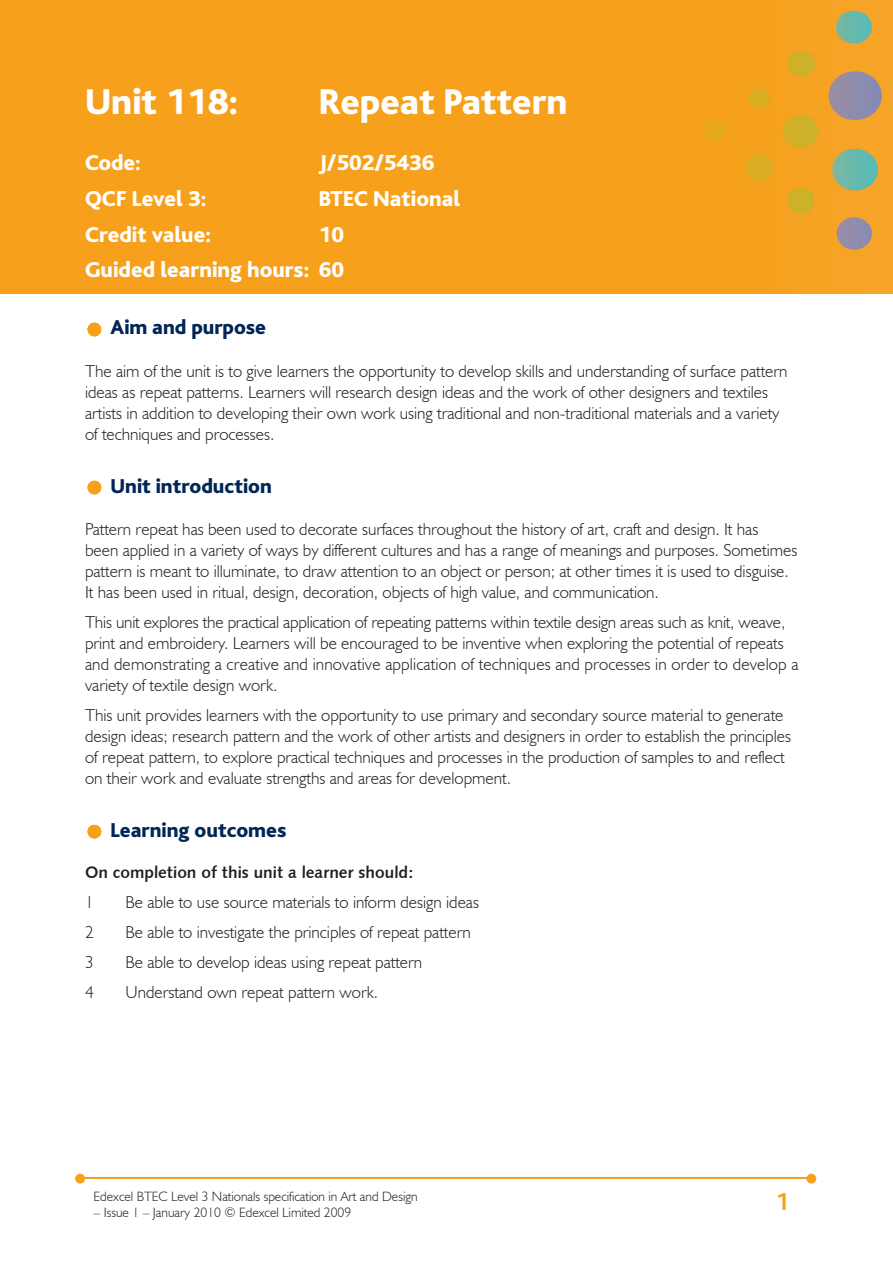
<style>
.page{position:relative;width:893px;height:1263px;background:#fff}
.page>*{position:absolute;margin:0;border:0;box-sizing:border-box;transform-origin:0 0}
.t1{font:800 37.5px "Bliss";color:#fff}
.t2{font:700 25.5px "Bliss";color:#f6a01b}
.t3{font:800 22.5px/35.7px "Bliss";color:#fff;text-align:right}
.t4{font:800 21px "Bliss";color:#002556}
.t5{font:300 17.25px/21px "Humanist 521 BT";color:#231f20}
.t6{font:16.5px "Humanist 531 BT Bold A";color:#231f20}
.t7{font:300 13.5px "Humanist 521 BT";color:#231f20}
</style>
<div class="page">
<img style="left:0;top:0;width:893px;height:293px">
<hr style="left:84px;top:1178px;width:727px;height:1px;background:#f6a01b">
<svg style="left:806px;top:1174px;width:10px;height:9px"></svg>
<svg style="left:75px;top:1174px;width:10px;height:9px"></svg>
<svg style="left:88px;top:323px;width:13px;height:13px"></svg>
<svg style="left:88px;top:481px;width:13px;height:13px"></svg>
<svg style="left:88px;top:825px;width:13px;height:13px"></svg>
<h1 class="t1" style="left:85px;top:82px;width:155px">Unit 118:</h1>
<h1 class="t1" style="left:319px;top:82px;width:250px">Repeat Pattern</h1>
<h3 class="t3" style="left:85px;top:146px;width:57px">Code:</h3>
<h3 class="t3" style="left:319px;top:146px;width:117px">J/502/5436</h3>
<h3 class="t3" style="left:85px;top:181px;width:123px">QCF Level 3:</h3>
<h3 class="t3" style="left:319px;top:181px;width:143px">BTEC National</h3>
<h3 class="t3" style="left:85px;top:217px;width:128px">Credit value:</h3>
<h3 class="t3" style="left:85px;top:217px;width:261px">10<br>Guided learning hours: 60</h3>
<p class="t4" style="left:111px;top:317px;width:157px">Aim and purpose</p>
<p class="t5" style="left:85px;top:360px;width:704px">The aim of the unit is to give learners the opportunity to develop skills and understanding of surface pattern ideas as repeat patterns. Learners will research design ideas and the work of other designers and textiles artists in addition to developing their own work using traditional and non-traditional materials and a variety of techniques and processes.</p>
<p class="t4" style="left:111px;top:475px;width:163px">Unit introduction</p>
<p class="t5" style="left:85px;top:518px;width:714px">Pattern repeat has been used to decorate surfaces throughout the history of art, craft and design. It has<br>been applied in a variety of ways by different cultures and has a range of meanings and purposes. Sometimes pattern is meant to illuminate, to draw attention to an object or person; at other times it is used to disguise.<br>It has been used in ritual, design, decoration, objects of high value, and communication.</p>
<p class="t5" style="left:85px;top:611px;width:715px">This unit explores the practical application of repeating patterns within textile design areas such as knit, weave, print and embroidery. Learners will be encouraged to be inventive when exploring the potential of repeats and demonstrating a creative and innovative application of techniques and processes in order to develop a variety of textile design work.</p>
<p class="t5" style="left:85px;top:704px;width:707px">This unit provides learners with the opportunity to use primary and secondary source material to generate design ideas; research pattern and the work of other artists and designers in order to establish the principles of repeat pattern, to explore practical techniques and processes in the production of samples to and reflect on their work and evaluate strengths and areas for development.</p>
<p class="t4" style="left:111px;top:819px;width:177px">Learning outcomes</p>
<p class="t6" style="left:85px;top:862px;width:330px">On completion of this unit a learner should:</p>
<p class="t5" style="left:85px;top:891px;width:10px">1</p>
<p class="t5" style="left:125px;top:891px;width:355px">Be able to use source materials to inform design ideas</p>
<p class="t5" style="left:85px;top:921px;width:10px">2</p>
<p class="t5" style="left:125px;top:921px;width:347px">Be able to investigate the principles of repeat pattern</p>
<p class="t5" style="left:85px;top:951px;width:10px">3</p>
<p class="t5" style="left:125px;top:951px;width:298px">Be able to develop ideas using repeat pattern</p>
<p class="t5" style="left:85px;top:981px;width:10px">4</p>
<p class="t5" style="left:125px;top:981px;width:254px">Understand own repeat pattern work.</p>
<p class="t7" style="left:94px;top:1188px;width:326px">Edexcel BTEC Level 3 Nationals specification in Art and Design</p>
<p class="t7" style="left:94px;top:1204px;width:259px">– Issue 1 – January 2010 © Edexcel Limited 2009</p>
<h2 class="t2" style="left:775px;top:1189px;width:15px">1</h2>
</div>
